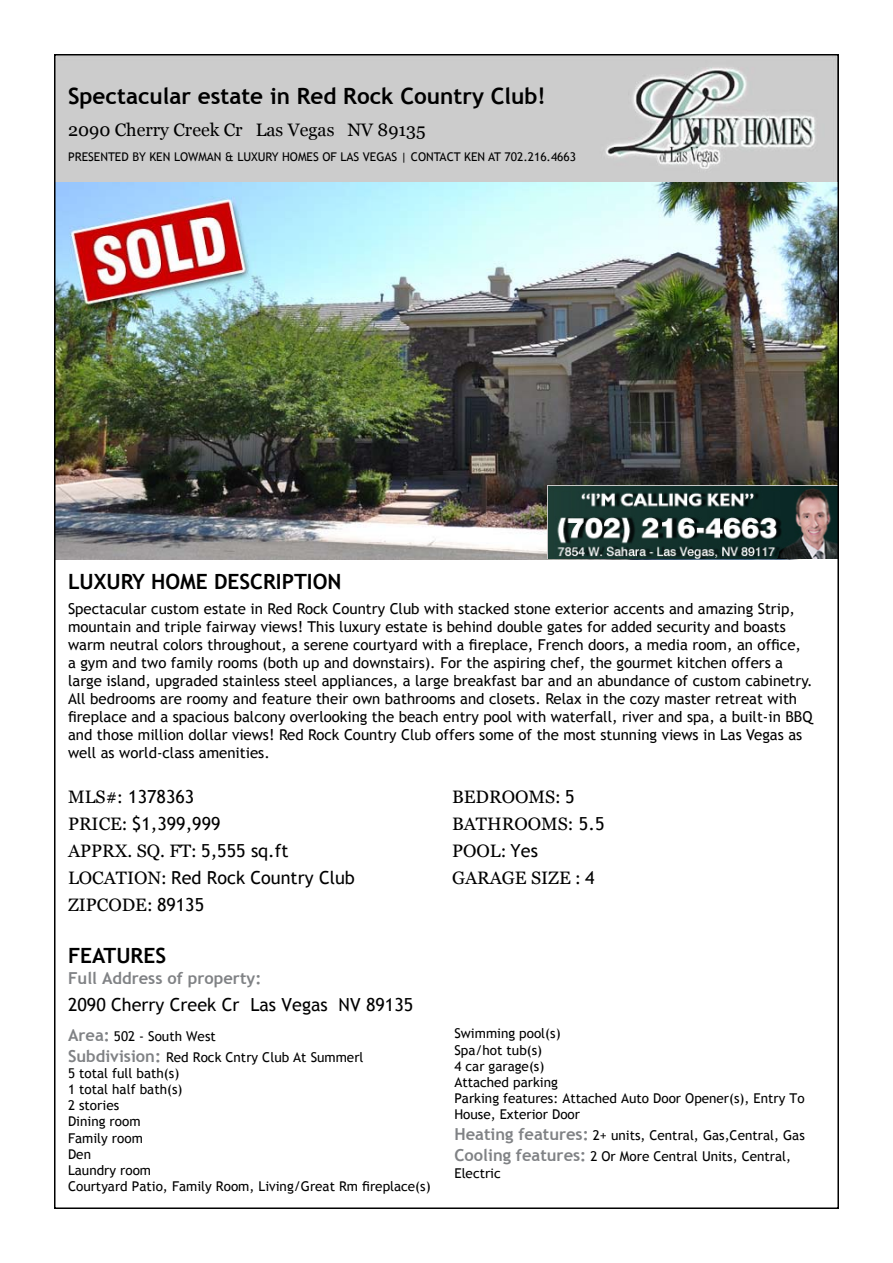
<style>
.page{position:relative;width:893px;height:1263px;background:#fff}
.page>*{position:absolute;margin:0;border:0;box-sizing:border-box;transform-origin:0 0}
.t1{font:700 22.5px "Trebuchet MS";color:#000}
.t2{font:700 21px "Trebuchet MS";color:#000}
.t3{font:18px "Georgia";color:#000}
.t4{font:18px "Trebuchet MS";color:#000}
.t5{font:700 16.5px "Trebuchet MS";color:#808285}
.t6{font:15px/18px "Trebuchet MS";color:#000}
.t7{font:13.5px/16.2px "Trebuchet MS";color:#000}
.t8{font:12px "Trebuchet MS";color:#000}
.s1{font-family:"Georgia"}
.s2{font-family:"Trebuchet MS"}
.s3{font-weight:700;font-size:16.5px;color:#808285}
</style>
<div class="page">
<img style="left:57px;top:57px;width:779px;height:502px">
<img style="left:548px;top:485px;width:288px;height:74px">
<h1 class="t1" style="left:68px;top:82px;width:479px">Spectacular estate in Red Rock Country Club!</h1>
<p class="t3" style="left:68px;top:119px;width:359px">2090 Cherry Creek Cr Las Vegas NV 89135</p>
<p class="t8" style="left:68px;top:150px;width:510px">Presented by Ken Lowman &amp; Luxury Homes of Las Vegas | Contact Ken at 702.216.4663</p>
<h2 class="t2" style="left:68px;top:568px;width:275px">Luxury Home description</h2>
<p class="t6" style="left:68px;top:600px;width:746px">Spectacular custom estate in Red Rock Country Club with stacked stone exterior accents and amazing Strip, mountain and triple fairway views! This luxury estate is behind double gates for added security and boasts warm neutral colors throughout, a serene courtyard with a fireplace, French doors, a media room, an office,<br>a gym and two family rooms (both up and downstairs). For the aspiring chef, the gourmet kitchen offers a large island, upgraded stainless steel appliances, a large breakfast bar and an abundance of custom cabinetry.<br>All bedrooms are roomy and feature their own bathrooms and closets. Relax in the cozy master retreat with fireplace and a spacious balcony overlooking the beach entry pool with waterfall, river and spa, a built-in BBQ and those million dollar views! Red Rock Country Club offers some of the most stunning views in Las Vegas as well as world-class amenities.</p>
<p class="t4" style="left:68px;top:786px;width:128px"><span class="s1">MLS#:</span> 1378363</p>
<p class="t3" style="left:452px;top:787px;width:124px">BEDROOMS: <span class="s2">5</span></p>
<p class="t4" style="left:68px;top:813px;width:154px"><span class="s1">PRICE:</span> $1,399,999</p>
<p class="t3" style="left:452px;top:814px;width:154px">BATHROOMS: <span class="s2">5.5</span></p>
<p class="t3" style="left:68px;top:841px;width:222px">APPRX. SQ. FT: <span class="s2">5,555 sq.ft</span></p>
<p class="t3" style="left:452px;top:841px;width:87px">POOL: <span class="s2">Yes</span></p>
<p class="t4" style="left:68px;top:867px;width:288px"><span class="s1">LOCATION:</span> Red Rock Country Club</p>
<p class="t3" style="left:452px;top:868px;width:144px">GARAGE SIZE : <span class="s2">4</span></p>
<p class="t3" style="left:68px;top:895px;width:138px">ZIPCODE: <span class="s2">89135</span></p>
<h2 class="t2" style="left:68px;top:943px;width:98px">features</h2>
<p class="t5" style="left:68px;top:968px;width:195px">Full Address of property:</p>
<p class="t4" style="left:68px;top:994px;width:347px">2090 Cherry Creek Cr Las Vegas NV 89135</p>
<p class="t7" style="left:68px;top:1025px;width:297px;line-height:21px"><span class="s3">Area:</span> 502 - South West<br><span class="s3">Subdivision:</span> Red Rock Cntry Club At Summerl</p>
<p class="t7" style="left:68px;top:1065px;width:364px">5 total full bath(s)<br>1 total half bath(s)<br>2 stories<br>Dining room<br>Family room<br>Den<br>Laundry room<br>Courtyard Patio, Family Room, Living/Great Rm fireplace(s)</p>
<p class="t7" style="left:454px;top:1026px;width:352px">Swimming pool(s)<br>Spa/hot tub(s)<br>4 car garage(s)<br>Attached parking<br>Parking features: Attached Auto Door Opener(s), Entry To<br>House, Exterior Door</p>
<p class="t7" style="left:454px;top:1125px;width:352px;line-height:21px"><span class="s3">Heating features:</span> 2+ units, Central, Gas,Central, Gas<br><span class="s3">Cooling features:</span> 2 Or More Central Units, Central,</p>
<p class="t7" style="left:454px;top:1165px;width:48px">Electric</p>
</div>
